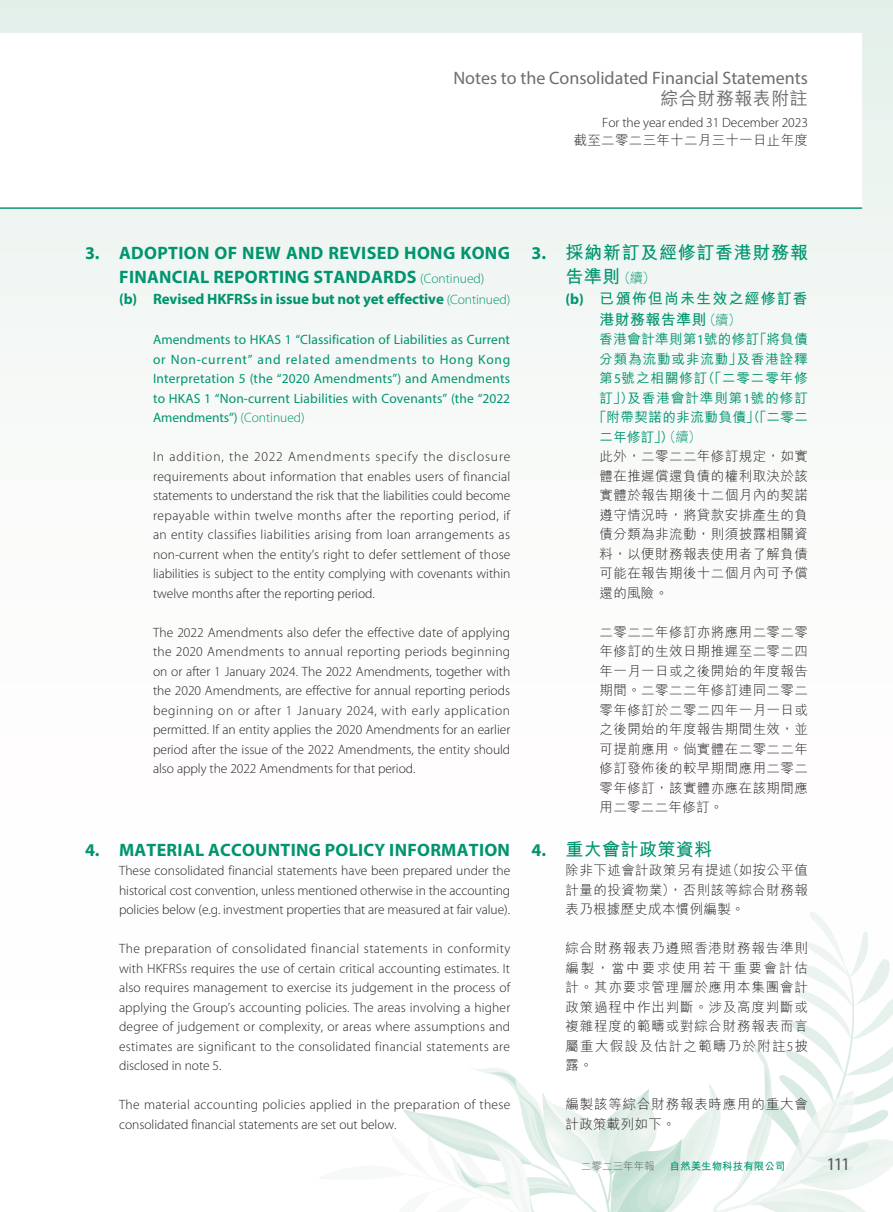
<style>
.page{position:relative;width:893px;height:1212px;background:#fff}
.page>*{position:absolute;margin:0;border:0;box-sizing:border-box;transform-origin:0 0}
.t1{font:700 18px/24px "Myriad Pro";letter-spacing:.015em;color:#00946f;text-align:center}
.t2{font:18px "Myriad Pro";color:#6c6d70}
.t3{font:700 18px/24px "M Hei HK";letter-spacing:.04em;color:#00946f}
.t4{font:700 18px "M Hei HK";letter-spacing:.02em;color:#00946f}
.t5{font:500 18px "M Hei HK";letter-spacing:.025em;color:#6c6d70}
.t6{font:18px "Myriad Pro";color:#57585a}
.t7{font:700 15px "Myriad Pro";letter-spacing:-.01em;color:#00946f}
.t8{font:700 15px/21px "M Hei HK";letter-spacing:.075em;color:#00946f}
.t9{font:300 13.5px/19.5px "Myriad Pro";letter-spacing:-.005em;color:#231f20;text-align:justify}
.t10{font:300 13.5px/19.5px "M Hei HK";letter-spacing:.03em;color:#231f20;text-align:justify}
.t11{font:13.5px/19.5px "Myriad Pro";letter-spacing:.01em;color:#00946f;text-align:justify}
.t12{font:300 13.5px/19.5px "Myriad Pro";letter-spacing:.025em;color:#231f20}
.t13{font:500 13.5px "M Hei HK";letter-spacing:.07em;color:#00946f}
.t14{font:300 13.5px/19.5px "M Hei HK";letter-spacing:.06em;color:#231f20}
.t15{font:500 13.5px "M Hei HK";letter-spacing:.04em;color:#00946f}
.t16{font:500 13.5px "M Hei HK";letter-spacing:.03em;color:#00946f}
.t17{font:700 10.5px "M Hei HK";letter-spacing:.005em;color:#00946f}
.t18{font:300 10.5px "M Hei HK";letter-spacing:.005em;color:#57585a}
.s1{font-weight:300;font-size:13.5px}
.s2{font-weight:300}
.s3{font-family:"Myriad Pro"}
.s4{font-family:"Myriad Pro";font-weight:400}
</style>
<div class="page">
<img style="left:0;top:0;width:893px;height:1212px">
<h1 class="t2" style="left:453px;top:66px;width:356px">Notes to the Consolidated Financial Statements</h1>
<h1 class="t5" style="left:661px;top:85px;width:149px">綜合財務報表附註</h1>
<p class="t9" style="left:602px;top:113px;width:207px">For the year ended 31 December 2023</p>
<p class="t10" style="left:574px;top:130px;width:236px">截至二零二三年十二月三十一日止年度</p>
<h1 class="t1" style="left:85px;top:240px;width:426px">3. ADOPTION OF NEW AND REVISED HONG KONG<br>FINANCIAL REPORTING STANDARDS <span class="s1">(Continued)</span></h1>
<p class="t7" style="left:119px;top:289px;width:393px">(b) Revised HKFRSs in issue but not yet effective <span class="s1">(Continued)</span></p>
<p class="t11" style="left:153px;top:330px;width:359px">Amendments to HKAS 1 “Classification of Liabilities as Current or Non-current” and related amendments to Hong Kong Interpretation 5 (the “2020 Amendments”) and Amendments to HKAS 1 “Non-current Liabilities with Covenants” (the “2022<br>Amendments”) <span class="s2">(Continued)</span></p>
<p class="t9" style="left:153px;top:447px;width:359px">In addition, the 2022 Amendments specify the disclosure requirements about information that enables users of financial statements to understand the risk that the liabilities could become repayable within twelve months after the reporting period, if an entity classifies liabilities arising from loan arrangements as non-current when the entity’s right to defer settlement of those liabilities is subject to the entity complying with covenants within twelve months after the reporting period.</p>
<p class="t9" style="left:153px;top:622px;width:359px">The 2022 Amendments also defer the effective date of applying the 2020 Amendments to annual reporting periods beginning on or after 1 January 2024. The 2022 Amendments, together with the 2020 Amendments, are effective for annual reporting periods beginning on or after 1 January 2024, with early application permitted. If an entity applies the 2020 Amendments for an earlier period after the issue of the 2022 Amendments, the entity should also apply the 2022 Amendments for that period.</p>
<h1 class="t1" style="left:85px;top:837px;width:426px">4. MATERIAL ACCOUNTING POLICY INFORMATION</h1>
<p class="t9" style="left:119px;top:861px;width:393px">These consolidated financial statements have been prepared under the historical cost convention, unless mentioned otherwise in the accounting policies below (e.g. investment properties that are measured at fair value).</p>
<p class="t9" style="left:119px;top:939px;width:393px">The preparation of consolidated financial statements in conformity with HKFRSs requires the use of certain critical accounting estimates. It also requires management to exercise its judgement in the process of applying the Group’s accounting policies. The areas involving a higher degree of judgement or complexity, or areas where assumptions and estimates are significant to the consolidated financial statements are disclosed in note 5.</p>
<p class="t12" style="left:119px;top:1095px;width:393px">The material accounting policies applied in the preparation of these consolidated financial statements are set out below.</p>
<h1 class="t3" style="left:566px;top:239px;width:244px;text-indent:-34px"><span class="s3">3.</span> 採納新訂及經修訂香港財務報告準則<span class="s1">（續）</span></h1>
<p class="t8" style="left:600px;top:286px;width:210px;text-indent:-34px"><span class="s3">(b)</span> 已頒佈但尚未生效之經修訂香港財務報告準則<span class="s1">（續）</span></p>
<p class="t16" style="left:600px;top:329px;width:210px">香港會計準則第<span class="s4">1</span>號的修訂「將負債</p>
<p class="t13" style="left:600px;top:349px;width:210px">分類為流動或非流動」及香港詮釋</p>
<p class="t13" style="left:600px;top:368px;width:210px">第<span class="s4">5</span>號之相關修訂（「二零二零年修</p>
<p class="t13" style="left:599px;top:388px;width:210px">訂」）及香港會計準則第<span class="s4">1</span>號的修訂</p>
<p class="t15" style="left:593px;top:407px;width:216px">「附帶契諾的非流動負債」（「二零二</p>
<p class="t13" style="left:599px;top:427px;width:103px">二年修訂」）<span class="s2">（續）</span></p>
<p class="t10" style="left:599px;top:446px;width:210px">此外，二零二二年修訂規定，如實</p>
<p class="t10" style="left:599px;top:466px;width:210px">體在推遲償還負債的權利取決於該</p>
<p class="t10" style="left:599px;top:485px;width:210px">實體於報告期後十二個月內的契諾</p>
<p class="t10" style="left:599px;top:505px;width:210px">遵守情況時，將貸款安排產生的負</p>
<p class="t10" style="left:599px;top:524px;width:210px">債分類為非流動，則須披露相關資</p>
<p class="t10" style="left:599px;top:544px;width:210px">料，以便財務報表使用者了解負債</p>
<p class="t10" style="left:599px;top:563px;width:210px">可能在報告期後十二個月內可予償</p>
<p class="t10" style="left:599px;top:583px;width:70px">還的風險。</p>
<p class="t10" style="left:599px;top:622px;width:210px">二零二二年修訂亦將應用二零二零年修訂的生效日期推遲至二零二四年一月一日或之後開始的年度報告期間。二零二二年修訂連同二零二零年修訂於二零二四年一月一日或之後開始的年度報告期間生效，並可提前應用。倘實體在二零二二年修訂發佈後的較早期間應用二零二零年修訂，該實體亦應在該期間應用二零二二年修訂。</p>
<h1 class="t4" style="left:531px;top:836px;width:182px"><span class="s3">4.</span> 重大會計政策資料</h1>
<p class="t10" style="left:566px;top:860px;width:244px">除非下述會計政策另有提述（如按公平值計量的投資物業），否則該等綜合財務報表乃根據歷史成本慣例編製。</p>
<p class="t10" style="left:566px;top:938px;width:244px">綜合財務報表乃遵照香港財務報告準則編製，當中要求使用若干重要會計估計。其亦要求管理層於應用本集團會計政策過程中作出判斷。涉及高度判斷或複雜程度的範疇或對綜合財務報表而言屬重大假設及估計之範疇乃於附註<span class="s3">5</span>披露。</p>
<p class="t14" style="left:566px;top:1094px;width:244px">編製該等綜合財務報表時應用的重大會計政策載列如下。</p>
<p class="t18" style="left:581px;top:1160px;width:75px">二零二三年年報</p>
<p class="t17" style="left:670px;top:1158px;width:117px">自然美生物科技有限公司</p>
<h1 class="t6" style="left:826px;top:1153px;width:25px">111</h1>
</div>
